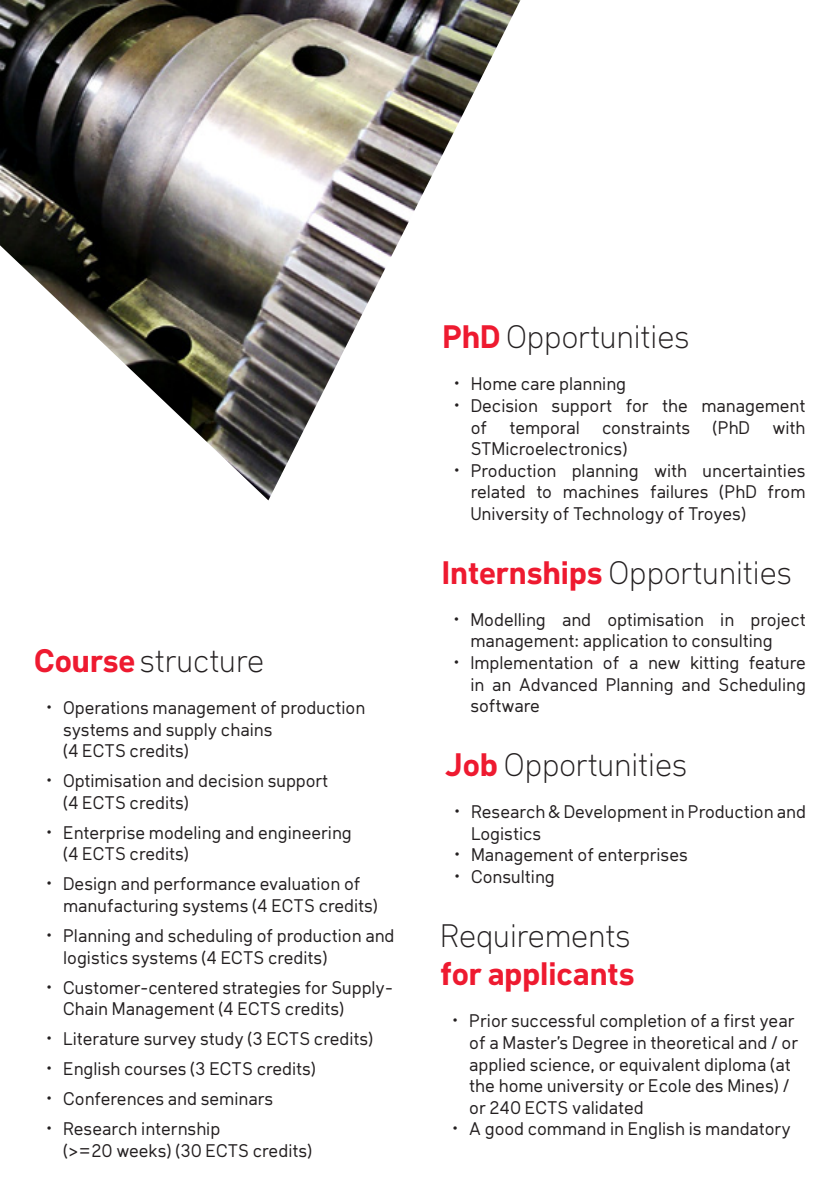
<style>
.page{position:relative;width:840px;height:1191px;background:#fff}
.page>*{position:absolute;margin:0;border:0;box-sizing:border-box;transform-origin:0 0}
.Style_de_paragraphe_3{font:300 32px "Klima";color:#231f20}
.Style_de_paragraphe_3-2{font:700 32px "Klima";color:#ee1a30}
.t1{font:18px/21.6px "Klima";color:#231f20}
.s1{font-weight:700;color:#ee1a30}
.s2{font-size:20px}
</style>
<div class="page">
<img style="left:0;top:0;width:520px;height:500px">
<p class="Style_de_paragraphe_3" style="left:34px;top:638px;width:231px"><span class="s1">Course</span> structure</p>
<p class="t1" style="left:63px;top:696px;width:303px;text-indent:-17px"><span class="s2">•</span> Operations management of production systems and supply chains<br>(4 ECTS credits)</p>
<p class="t1" style="left:63px;top:769px;width:266px;text-indent:-17px"><span class="s2">•</span> Optimisation and decision support (4 ECTS credits)</p>
<p class="t1" style="left:63px;top:820px;width:290px;text-indent:-17px"><span class="s2">•</span> Enterprise modeling and engineering (4 ECTS credits)</p>
<p class="t1" style="left:63px;top:872px;width:316px;text-indent:-17px"><span class="s2">•</span> Design and performance evaluation of manufacturing systems (4 ECTS credits)</p>
<p class="t1" style="left:63px;top:924px;width:333px;text-indent:-17px"><span class="s2">•</span> Planning and scheduling of production and logistics systems (4 ECTS credits)</p>
<p class="t1" style="left:63px;top:975px;width:331px;text-indent:-17px"><span class="s2">•</span> Customer-centered strategies for Supply-<br>Chain Management (4 ECTS credits)</p>
<p class="t1" style="left:46px;top:1027px;width:329px"><span class="s2">•</span> Literature survey study (3 ECTS credits)</p>
<p class="t1" style="left:46px;top:1057px;width:271px"><span class="s2">•</span> English courses (3 ECTS credits)</p>
<p class="t1" style="left:46px;top:1087px;width:228px"><span class="s2">•</span> Conferences and seminars</p>
<p class="t1" style="left:63px;top:1117px;width:251px;text-indent:-17px"><span class="s2">•</span> Research internship<br>(&gt;=20 weeks) (30 ECTS credits)</p>
<p class="Style_de_paragraphe_3" style="left:442px;top:314px;width:248px"><span class="s1">PhD</span> Opportunities</p>
<p class="t1" style="left:453px;top:372px;width:174px"><span class="s2">•</span> Home care planning</p>
<p class="t1" style="left:470px;top:394px;width:336px;text-align:justify;text-indent:-17px"><span class="s2">•</span> Decision support for the management of temporal constraints (PhD with STMicroelectronics)</p>
<p class="t1" style="left:470px;top:458px;width:336px;text-align:justify;text-indent:-17px"><span class="s2">•</span> Production planning with uncertainties related to machines failures (PhD from University of Technology of Troyes)</p>
<p class="Style_de_paragraphe_3" style="left:441px;top:549px;width:351px"><span class="s1">Internships</span> Opportunities</p>
<p class="t1" style="left:470px;top:608px;width:337px;text-indent:-17px"><span class="s2">•</span> Modelling and optimisation in project management: application to consulting</p>
<p class="t1" style="left:470px;top:651px;width:337px;text-align:justify;text-indent:-17px"><span class="s2">•</span> Implementation of a new kitting feature in an Advanced Planning and Scheduling software</p>
<p class="Style_de_paragraphe_3" style="left:445px;top:742px;width:243px"><span class="s1">Job</span> Opportunities</p>
<p class="t1" style="left:471px;top:800px;width:336px;text-indent:-17px"><span class="s2">•</span> Research &amp; Development in Production and<br>Logistics</p>
<p class="t1" style="left:454px;top:843px;width:235px"><span class="s2">•</span> Management of enterprises</p>
<p class="t1" style="left:454px;top:865px;width:102px"><span class="s2">•</span> Consulting</p>
<p class="Style_de_paragraphe_3" style="left:440px;top:912px;width:192px">Requirements</p>
<p class="Style_de_paragraphe_3-2" style="left:440px;top:949px;width:196px">for applicants</p>
<p class="t1" style="left:469px;top:1009px;width:330px;text-indent:-17px"><span class="s2">•</span> Prior successful completion of a first year of a Master’s Degree in theoretical and / or applied science, or equivalent diploma (at the home university or Ecole des Mines) / or 240 ECTS validated</p>
<p class="t1" style="left:452px;top:1117px;width:340px"><span class="s2">•</span> A good command in English is mandatory</p>
</div>
